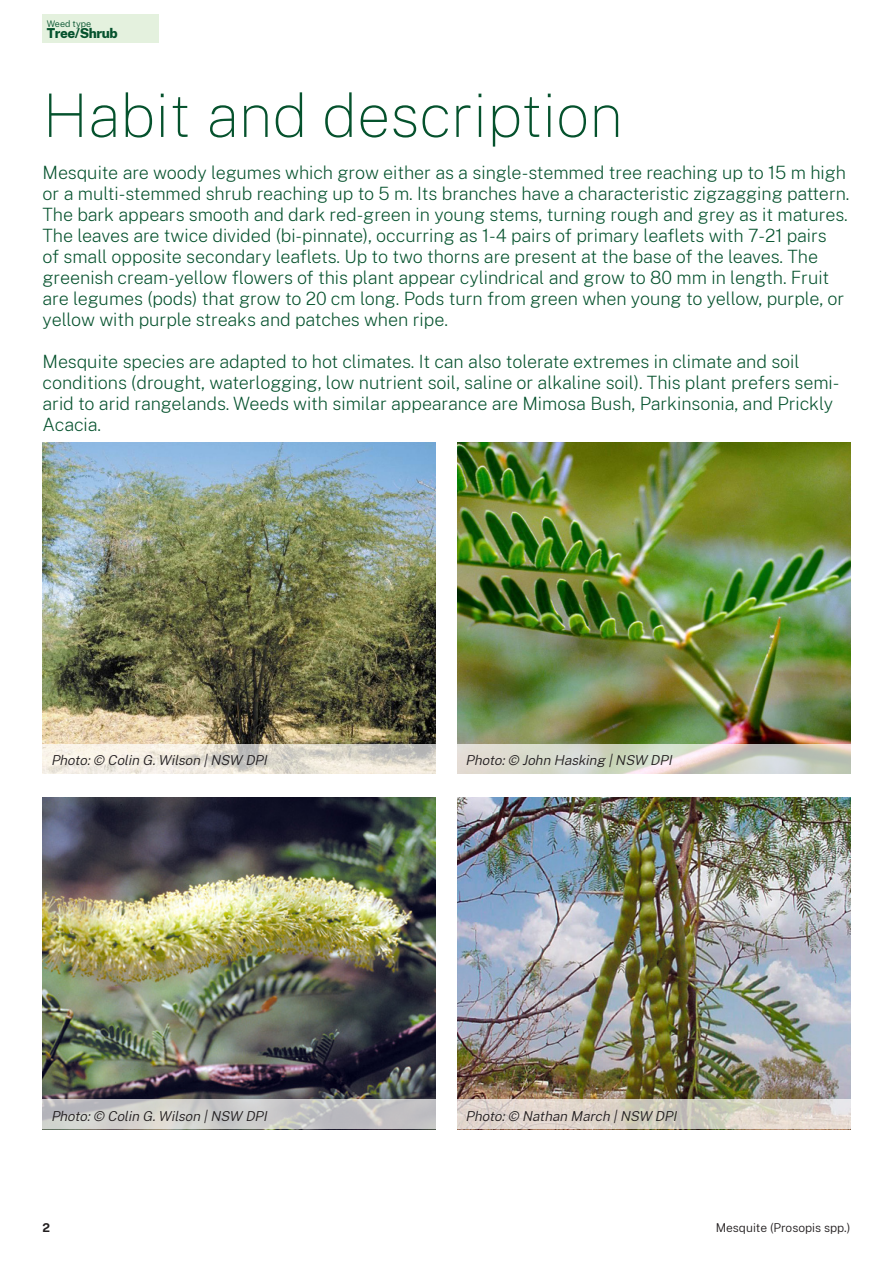
<style>
.page{position:relative;width:893px;height:1263px;background:#fff}
.page>*{position:absolute;margin:0;border:0;box-sizing:border-box;transform-origin:0 0}
.H1{font:100 60px "Public Sans";color:#05522d}
.Intro{font:200 18px/21px "Public Sans";letter-spacing:-.005em;color:#05522d}
.Caption{font:italic 300 13.5px "Public Sans";color:#231f20}
.Body{font:800 13.5px "Public Sans";letter-spacing:-.03em;color:#05522d}
.t1{font:300 12px "Public Sans";color:#231f20}
.t2{font:700 12px "Public Sans";color:#231f20}
.Small_Print{font:300 9px "Public Sans";color:#05522d}
</style>
<div class="page">
<img style="left:43px;top:442px;width:393px;height:302px">
<img style="left:457px;top:442px;width:393px;height:302px">
<img style="left:43px;top:797px;width:393px;height:302px">
<img style="left:457px;top:797px;width:393px;height:302px">
<svg style="left:43px;top:744px;width:393px;height:30px;background:#e5e0d6"></svg>
<svg style="left:43px;top:1099px;width:393px;height:30px;background:#c8c8c7"></svg>
<svg style="left:457px;top:744px;width:393px;height:30px;background:#d4d5c9"></svg>
<svg style="left:457px;top:1099px;width:393px;height:30px;background:#dad2c8"></svg>
<div style="left:43px;top:14px;width:116px;height:29px;background:#e4f1de"></div>
<p class="Small_Print" style="left:47px;top:17px;width:46px">Weed type</p>
<p class="Body" style="left:47px;top:23px;width:73px">Tree/Shrub</p>
<h1 class="H1" style="left:43px;top:75px;width:582px">Habit and description</h1>
<p class="Intro" style="left:43px;top:161px;width:808px">Mesquite are woody legumes which grow either as a single-stemmed tree reaching up to 15 m high or a multi-stemmed shrub reaching up to 5 m. Its branches have a characteristic zigzagging pattern.<br>The bark appears smooth and dark red-green in young stems, turning rough and grey as it matures.<br>The leaves are twice divided (bi-pinnate), occurring as 1-4 pairs of primary leaflets with 7-21 pairs<br>of small opposite secondary leaflets. Up to two thorns are present at the base of the leaves. The greenish cream-yellow flowers of this plant appear cylindrical and grow to 80 mm in length. Fruit are legumes (pods) that grow to 20 cm long. Pods turn from green when young to yellow, purple, or yellow with purple streaks and patches when ripe.</p>
<p class="Intro" style="left:43px;top:351px;width:798px">Mesquite species are adapted to hot climates. It can also tolerate extremes in climate and soil conditions (drought, waterlogging, low nutrient soil, saline or alkaline soil). This plant prefers semi&shy;arid to arid rangelands. Weeds with similar appearance are Mimosa Bush, Parkinsonia, and Prickly Acacia.</p>
<p class="Caption" style="left:51px;top:751px;width:221px">Photo:© Colin G.Wilson |NSW DPI</p>
<p class="Caption" style="left:51px;top:1106px;width:221px">Photo:© Colin G.Wilson |NSW DPI</p>
<p class="Caption" style="left:466px;top:751px;width:211px">Photo:© John Hasking |NSW DPI</p>
<p class="Caption" style="left:466px;top:1106px;width:216px">Photo:© Nathan March |NSW DPI</p>
<p class="t2" style="left:43px;top:1219px;width:9px">2</p>
<p class="t1" style="left:716px;top:1219px;width:136px">Mesquite (Prosopis spp.)</p>
</div>
